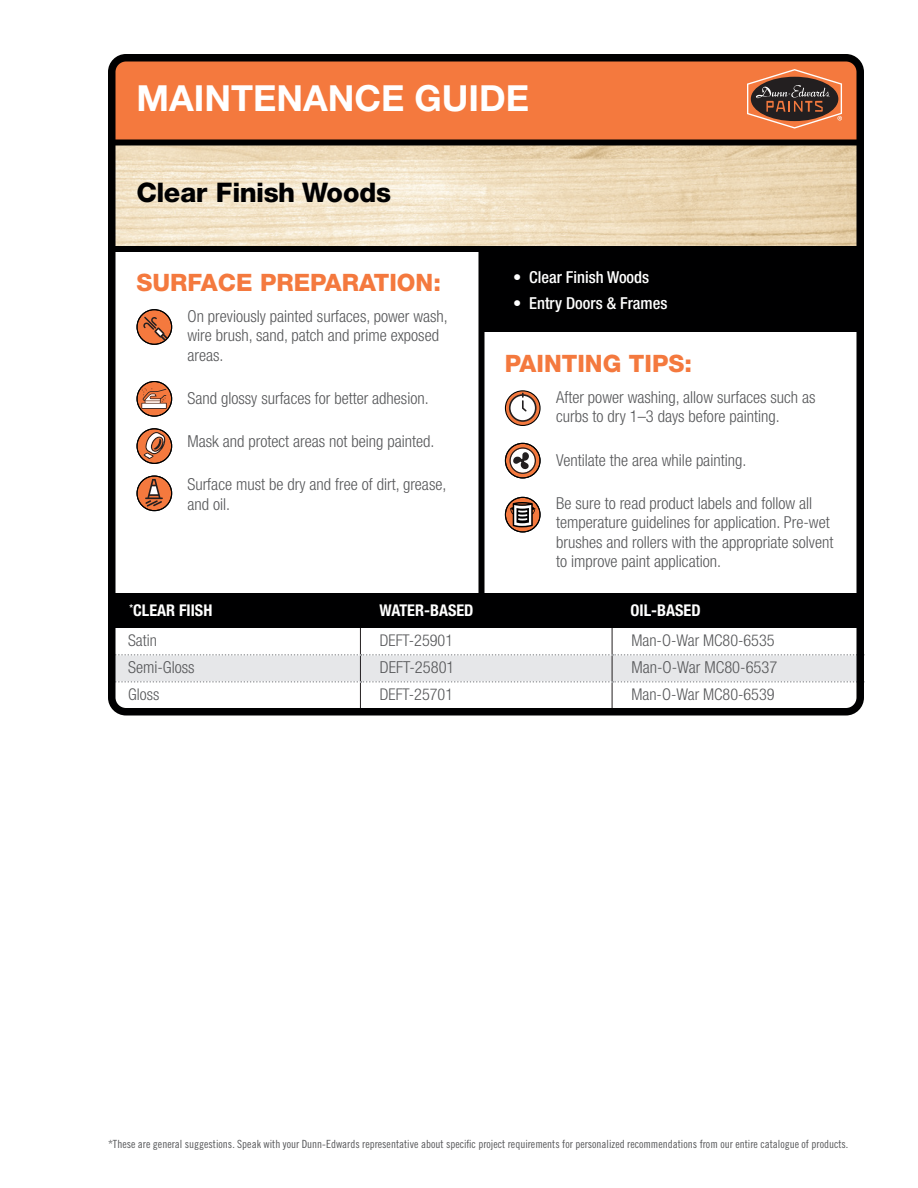
<style>
.page{position:relative;width:918px;height:1188px;background:#fff}
.page>*{position:absolute;margin:0;border:0;box-sizing:border-box;transform-origin:0 0}
.Maintenance_Guide{font:700 36px "Helvetica Neue LT Std";color:#fff}
.Substrate{font:800 27px "Helvetica Neue LT Std";letter-spacing:-.02em;color:#000001}
.Orange_Subs{font:800 24px "Helvetica Neue LT Std";color:#f4793e}
.Bullets_2{font:300 condensed 16.5px/19.5px "Helvetica Neue LT Std";color:#57585a}
.Table_Body{font:300 condensed 16.5px "Helvetica Neue LT Std";color:#57585a}
.t1{font:500 condensed 16.5px "Helvetica Neue LT Std";color:#fff}
.Table_Body-2{font:300 condensed 16.2px "Helvetica Neue LT Std";color:#57585a}
.Table_Reverse{font:700 condensed 16.2px "Helvetica Neue LT Std";color:#fff}
.Legal{font:11.25px "Trade Gothic Cond Eighteen";color:#57585a}
</style>
<div class="page">
<div style="left:482px;top:251px;width:379px;height:81px;background:#000001"></div>
<div style="left:117px;top:63px;width:738px;height:77px;background:#f4793e"></div>
<img style="left:117px;top:146px;width:738px;height:100px">
<svg style="left:747px;top:69px;width:95px;height:60px"></svg>
<div style="left:112px;top:246px;width:749px;height:6px;background:#000001"></div>
<div style="left:112px;top:140px;width:749px;height:6px;background:#000001"></div>
<svg style="left:505px;top:497px;width:36px;height:36px"></svg>
<svg style="left:137px;top:475px;width:35px;height:36px"></svg>
<svg style="left:505px;top:391px;width:35px;height:34px"></svg>
<div style="left:505px;top:390px;width:36px;height:36px;border:1px solid #000001;border-radius:50%"></div>
<svg style="left:509px;top:393px;width:28px;height:29px"></svg>
<svg style="left:117px;top:628px;width:738px;height:79px"></svg>
<div style="left:111px;top:593px;width:750px;height:35px;background:#000001"></div>
<div style="left:108px;top:54px;width:756px;height:662px;border:8px solid #000001;border-radius:14px"></div>
<svg style="left:137px;top:309px;width:35px;height:36px"></svg>
<svg style="left:156px;top:329px;width:7px;height:7px"></svg>
<svg style="left:137px;top:428px;width:35px;height:36px"></svg>
<svg style="left:137px;top:381px;width:35px;height:36px"></svg>
<div style="left:505px;top:443px;width:36px;height:36px;border:1px solid #000001;border-radius:50%"></div>
<svg style="left:505px;top:443px;width:36px;height:35px"></svg>
<div style="left:478px;top:251px;width:6px;height:345px;background:#000001"></div>
<p class="Maintenance_Guide" style="left:137px;top:76px;width:394px">MAINTENANCE GUIDE</p>
<p class="Substrate" style="left:137px;top:176px;width:256px">Clear Finish Woods</p>
<p class="Orange_Subs" style="left:137px;top:268px;width:306px">SURFACE PREPARATION:</p>
<p class="Bullets_2" style="left:188px;top:306px;width:262px">On previously painted surfaces, power wash, wire brush, sand, patch and prime exposed areas.</p>
<p class="Bullets_2" style="left:188px;top:388px;width:243px">Sand glossy surfaces for better adhesion.</p>
<p class="Bullets_2" style="left:188px;top:431px;width:249px">Mask and protect areas not being painted.</p>
<p class="Bullets_2" style="left:188px;top:475px;width:260px">Surface must be dry and free of dirt, grease, and oil.</p>
<p class="t1" style="left:513px;top:268px;width:138px">• Clear Finish Woods</p>
<p class="t1" style="left:513px;top:294px;width:156px">• Entry Doors &amp; Frames</p>
<p class="Orange_Subs" style="left:505px;top:349px;width:189px">PAINTING TIPS:</p>
<p class="Bullets_2" style="left:556px;top:387px;width:261px">After power washing, allow surfaces such as curbs to dry 1–3 days before painting.</p>
<p class="Bullets_2" style="left:556px;top:450px;width:192px">Ventilate the area while painting.</p>
<p class="Bullets_2" style="left:556px;top:493px;width:279px">Be sure to read product labels and follow all temperature guidelines for application. Pre-wet brushes and rollers with the appropriate solvent to improve paint application.</p>
<p class="Table_Reverse" style="left:130px;top:600px;width:84px"><sup>*</sup>CLEAR FIISH</p>
<p class="Table_Reverse" style="left:379px;top:600px;width:96px">WATER-BASED</p>
<p class="Table_Reverse" style="left:631px;top:600px;width:72px">OIL-BASED</p>
<p class="Table_Body-2" style="left:128px;top:631px;width:30px">Satin</p>
<p class="Table_Body-2" style="left:380px;top:631px;width:75px">DEFT-25901</p>
<p class="Table_Body-2" style="left:631px;top:631px;width:145px">Man-O-War MC80-6535</p>
<p class="Table_Body" style="left:128px;top:658px;width:68px">Semi-Gloss</p>
<p class="Table_Body" style="left:380px;top:658px;width:76px">DEFT-25801</p>
<p class="Table_Body" style="left:631px;top:658px;width:147px">Man-O-War MC80-6537</p>
<p class="Table_Body-2" style="left:128px;top:685px;width:33px">Gloss</p>
<p class="Table_Body-2" style="left:380px;top:685px;width:75px">DEFT-25701</p>
<p class="Table_Body-2" style="left:631px;top:685px;width:145px">Man-O-War MC80-6539</p>
<p class="Legal" style="left:108px;top:1137px;width:742px">*These are general suggestions. Speak with your Dunn-Edwards representative about specific project requirements for personalized recommendations from our entire catalogue of products.</p>
</div>
